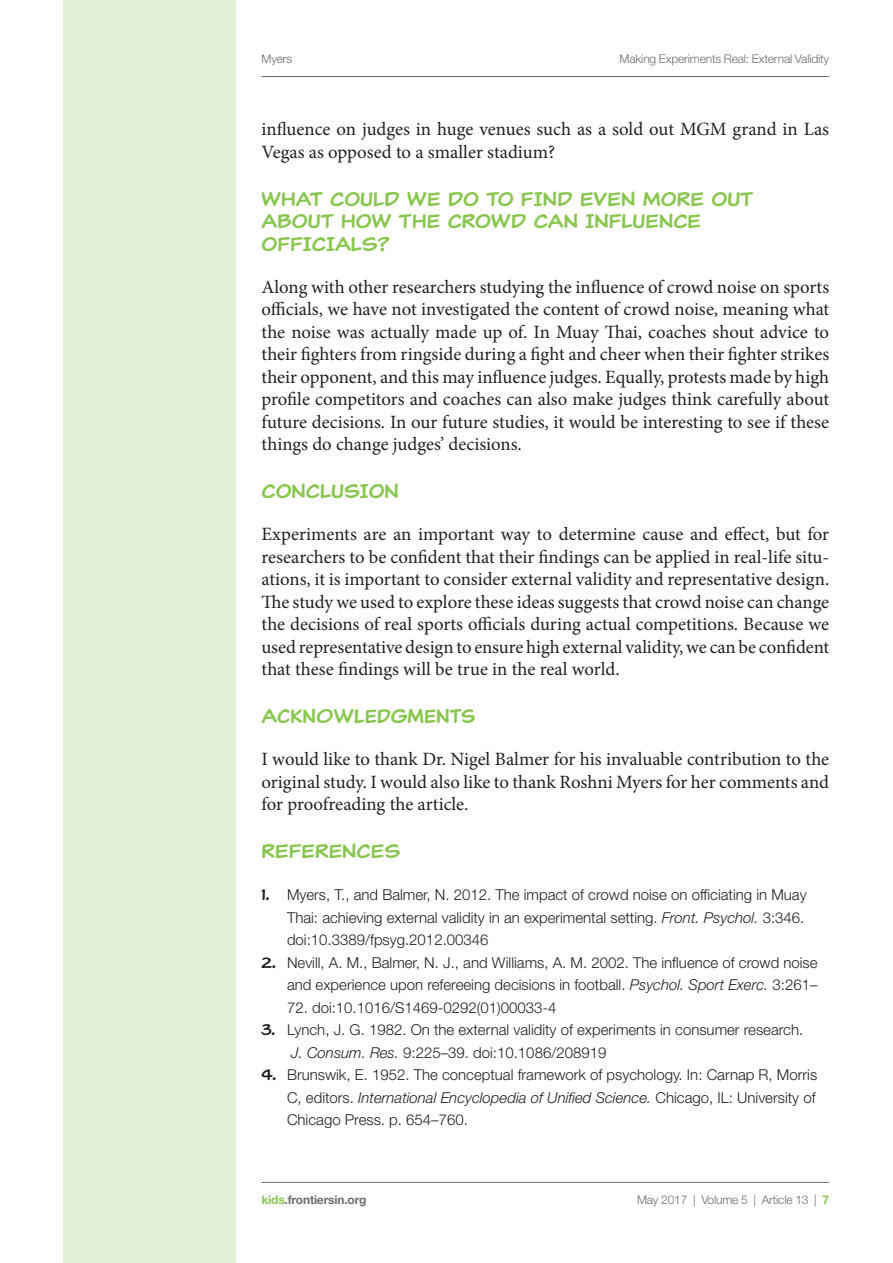
<style>
.page{position:relative;width:893px;height:1263px;background:#fff}
.page>*{position:absolute;margin:0;border:0;box-sizing:border-box;transform-origin:0 0}
.t1{font:19.5px/22.5px "Classic Comic";color:#89c650}
.t2{font:18.75px/22.5px "Minion Pro";color:#231f20;text-align:justify}
.t3{font:300 15px/22.5px "Helvetica Neue LT Std";color:#231f20}
.t4{font:300 12px "Helvetica Neue LT Std";letter-spacing:-.015em;color:#6c6d70}
.t5{font:700 12px "Helvetica Neue LT Std";letter-spacing:-.015em;color:#6c6d70}
.s1{font-family:"Classic Comic";font-weight:400}
.s2{font-style:italic}
.s3{color:#89c650}
.s4{font-weight:700;color:#89c650}
</style>
<div class="page">
<hr style="left:261px;top:76px;width:568px;height:1px;background:#6c6d70">
<div style="left:64px;top:0;width:172px;height:1263px;background:#e4f0d8"></div>
<hr style="left:261px;top:1182px;width:568px;height:1px;background:#6c6d70">
<p class="t4" style="left:261px;top:51px;width:32px">Myers</p>
<p class="t4" style="left:620px;top:51px;width:211px">Making Experiments Real: External Validity</p>
<p class="t2" style="left:261px;top:118px;width:569px">influence on judges in huge venues such as a sold out MGM grand in Las<br>Vegas as opposed to a smaller stadium?</p>
<p class="t1" style="left:261px;top:188px;width:493px">WHAT COULD WE DO TO FIND EVEN MORE OUT<br>ABOUT HOW THE CROWD CAN INFLUENCE<br>OFFICIALS?</p>
<p class="t2" style="left:261px;top:275px;width:569px">Along with other researchers studying the influence of crowd noise on sports officials, we have not investigated the content of crowd noise, meaning what the noise was actually made up of. In Muay Thai, coaches shout advice to their fighters from ringside during a fight and cheer when their fighter strikes their opponent, and this may influence judges. Equally, protests made by high profile competitors and coaches can also make judges think carefully about future decisions. In our future studies, it would be interesting to see if these things do change judges’ decisions.</p>
<p class="t1" style="left:261px;top:480px;width:139px">CONCLUSION</p>
<p class="t2" style="left:261px;top:523px;width:569px">Experiments are an important way to determine cause and effect, but for researchers to be confident that their findings can be applied in real-life situ&shy;ations, it is important to consider external validity and representative design.<br>The study we used to explore these ideas suggests that crowd noise can change the decisions of real sports officials during actual competitions. Because we used representative design to ensure high external validity, we can be confident that these findings will be true in the real world.</p>
<p class="t1" style="left:261px;top:705px;width:215px">ACKNOWLEDGMENTS</p>
<p class="t2" style="left:261px;top:748px;width:569px">I would like to thank Dr. Nigel Balmer for his invaluable contribution to the original study. I would also like to thank Roshni Myers for her comments and for proofreading the article.</p>
<p class="t1" style="left:261px;top:840px;width:141px">REFERENCES</p>
<p class="t3" style="left:287px;top:883px;width:521px;text-indent:-26px"><span class="s1">1.</span> Myers, T., and Balmer, N. 2012. The impact of crowd noise on officiating in Muay<br>Thai: achieving external validity in an experimental setting. <span class="s2">Front. Psychol.</span> 3:346. doi:10.3389/fpsyg.2012.00346</p>
<p class="t3" style="left:261px;top:951px;width:558px;text-align:right"><span class="s1">2.</span> Nevill, A. M., Balmer, N. J., and Williams, A. M. 2002. The influence of crowd noise and experience upon refereeing decisions in football. <span class="s2">Psychol. Sport Exerc.</span> 3:261–</p>
<p class="t3" style="left:287px;top:996px;width:271px">72. doi:10.1016/S1469-0292(01)00033-4</p>
<p class="t3" style="left:291px;top:1018px;width:514px;text-indent:-30px"><span class="s1">3.</span> Lynch, J. G. 1982. On the external validity of experiments in consumer research.<br><span class="s2">J. Consum. Res.</span> 9:225–39. doi:10.1086/208919</p>
<p class="t3" style="left:287px;top:1063px;width:532px;text-align:justify;text-indent:-26px"><span class="s1">4.</span> Brunswik, E. 1952. The conceptual framework of psychology. In: Carnap R, Morris C, editors. <span class="s2">International Encyclopedia of Unified Science.</span> Chicago, IL: University of Chicago Press. p. 654–760.</p>
<p class="t5" style="left:261px;top:1192px;width:107px"><span class="s3">kids</span>.frontiersin.org</p>
<p class="t4" style="left:637px;top:1192px;width:194px">May 2017 | Volume 5 | Article 13 | <span class="s4">7</span></p>
</div>
